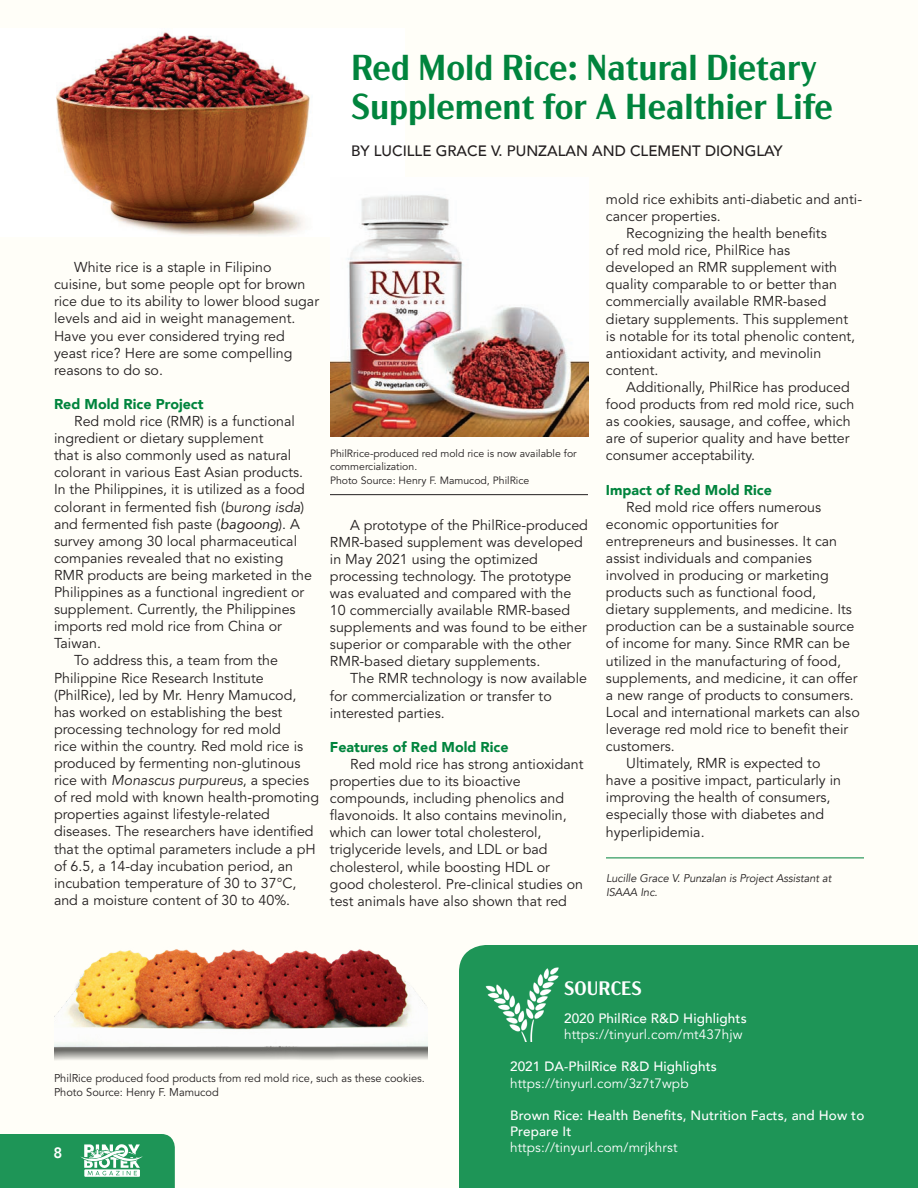
<style>
.page{position:relative;width:918px;height:1188px;background:#fffef8}
.page>*{position:absolute;margin:0;border:0;box-sizing:border-box;transform-origin:0 0}
.t1{font:600 36px/39px "Acme Gothic";color:#00843d}
.t2{font:600 19.5px "Acme Gothic";color:#fff}
.t3{font:500 15px "Avenir";color:#231f20}
.t4{font:800 15px "Avenir";color:#fff}
.t5{font:14.25px/17.1px "Avenir";color:#231f20}
.t6{font:900 14.25px "Avenir";color:#00843d}
.t7{font:500 13.5px/16.2px "Avenir";letter-spacing:.01em;color:#fff}
.t8{font:13.5px "Avenir";letter-spacing:.01em;color:#fff}
.t9{font:11.25px/13.5px "Avenir";color:#231f20}
.t10{font:italic 11.25px/13.5px "Avenir";letter-spacing:-.005em;color:#231f20}
.t11{font:10.5px/13.5px "Avenir";color:#231f20}
.s1{font-style:italic}
</style>
<div class="page">
<svg style="left:0;top:1134px;width:175px;height:54px"></svg>
<img style="left:56px;top:32px;width:254px;height:203px">
<img style="left:330px;top:195px;width:258px;height:241px">
<img style="left:54px;top:949px;width:373px;height:111px">
<hr style="left:330px;top:494px;width:258px;height:1px;background:#231f20">
<div style="left:459px;top:945px;width:459px;height:243px;background:#1e9557"></div>
<img style="left:483px;top:958px;width:77px;height:84px">
<hr style="left:606px;top:858px;width:258px;height:1px;background:#00843d">
<h1 class="t1" style="left:351px;top:46px;width:484px">Red Mold Rice: Natural Dietary<br>Supplement for A Healthier Life</h1>
<p class="t3" style="left:351px;top:138px;width:433px">by Lucille grace V. punzalan an d clement dionglay</p>
<p class="t5" style="left:54px;top:259px;width:267px;text-indent:20px">White rice is a staple in Filipino cuisine, but some people opt for brown rice due to its ability to lower blood sugar levels and aid in weight management.<br>Have you ever considered trying red yeast rice? Here are some compelling reasons to do so.</p>
<p class="t6" style="left:54px;top:392px;width:151px">Red Mold Rice Project</p>
<p class="t5" style="left:74px;top:413px;width:222px">Red mold rice (RMR) is a functional</p>
<p class="t5" style="left:54px;top:430px;width:211px">ingredient or dietary supplement</p>
<p class="t5" style="left:54px;top:447px;width:239px">that is also commonly used as natural</p>
<p class="t5" style="left:54px;top:464px;width:251px">colorant in various East Asian products.</p>
<p class="t5" style="left:54px;top:481px;width:252px">In the Philippines, it is utilized as a food</p>
<p class="t5" style="left:54px;top:499px;width:252px">colorant in fermented fish (<span class="s1">burong isda</span>)</p>
<p class="t5" style="left:54px;top:516px;width:248px">and fermented fish paste (<span class="s1">bagoong</span>). A</p>
<p class="t5" style="left:54px;top:533px;width:245px">survey among 30 local pharmaceutical</p>
<p class="t5" style="left:54px;top:550px;width:231px">companies revealed that no existing</p>
<p class="t5" style="left:54px;top:567px;width:260px">RMR products are being marketed in the</p>
<p class="t5" style="left:54px;top:584px;width:252px">Philippines as a functional ingredient or</p>
<p class="t5" style="left:54px;top:601px;width:243px">supplement. Currently, the Philippines</p>
<p class="t5" style="left:54px;top:618px;width:229px">imports red mold rice from China or</p>
<p class="t5" style="left:54px;top:635px;width:48px">Taiwan.</p>
<p class="t5" style="left:74px;top:652px;width:205px">To address this, a team from the</p>
<p class="t5" style="left:54px;top:670px;width:211px">Philippine Rice Research Institute</p>
<p class="t5" style="left:54px;top:687px;width:244px">(PhilRice), led by Mr. Henry Mamucod,</p>
<p class="t5" style="left:54px;top:704px;width:230px">has worked on establishing the best</p>
<p class="t5" style="left:54px;top:721px;width:228px">processing technology for red mold</p>
<p class="t5" style="left:54px;top:738px;width:251px">rice within the country. Red mold rice is</p>
<p class="t5" style="left:54px;top:755px;width:248px">produced by fermenting non-glutinous</p>
<p class="t5" style="left:54px;top:772px;width:257px">rice with <span class="s1">Monascus purpureus</span>, a species</p>
<p class="t5" style="left:54px;top:789px;width:267px">of red mold with known health-promoting</p>
<p class="t5" style="left:54px;top:806px;width:218px">properties against lifestyle-related</p>
<p class="t5" style="left:54px;top:823px;width:261px">diseases. The researchers have identified</p>
<p class="t5" style="left:54px;top:841px;width:263px">that the optimal parameters include a pH</p>
<p class="t5" style="left:54px;top:858px;width:241px">of 6.5, a 14-day incubation period, an</p>
<p class="t5" style="left:54px;top:875px;width:244px">incubation temperature of 30 to 37°C,</p>
<p class="t5" style="left:54px;top:892px;width:238px">and a moisture content of 30 to 40%.</p>
<p class="t11" style="left:330px;top:447px;width:248px">PhilRrice-produced red mold rice is now available for commercialization.<br>Photo Source: Henry F. Mamucod, PhilRice</p>
<p class="t5" style="left:330px;top:517px;width:259px;text-indent:20px">A prototype of the PhilRice-produced RMR-based supplement was developed in May 2021 using the optimized processing technology. The prototype was evaluated and compared with the 10 commercially available RMR-based supplements and was found to be either superior or comparable with the other RMR-based dietary supplements.</p>
<p class="t5" style="left:330px;top:670px;width:259px;text-indent:20px">The RMR technology is now available for commercialization or transfer to interested parties.</p>
<p class="t6" style="left:330px;top:735px;width:180px">Features of Red Mold Rice</p>
<p class="t5" style="left:330px;top:756px;width:255px;text-indent:20px">Red mold rice has strong antioxidant properties due to its bioactive compounds, including phenolics and flavonoids. It also contains mevinolin, which can lower total cholesterol, triglyceride levels, and LDL or bad cholesterol, while boosting HDL or good cholesterol. Pre-clinical studies on test animals have also shown that red</p>
<p class="t5" style="left:606px;top:191px;width:258px">mold rice exhibits anti-diabetic and anti-</p>
<p class="t5" style="left:606px;top:208px;width:116px">cancer properties.</p>
<p class="t5" style="left:626px;top:225px;width:202px">Recognizing the health benefits</p>
<p class="t5" style="left:606px;top:242px;width:186px">of red mold rice, PhilRice has</p>
<p class="t5" style="left:606px;top:259px;width:233px">developed an RMR supplement with</p>
<p class="t5" style="left:606px;top:276px;width:233px">quality comparable to or better than</p>
<p class="t5" style="left:606px;top:293px;width:222px">commercially available RMR-based</p>
<p class="t5" style="left:606px;top:311px;width:244px">dietary supplements. This supplement</p>
<p class="t5" style="left:606px;top:328px;width:251px">is notable for its total phenolic content,</p>
<p class="t5" style="left:606px;top:345px;width:217px">antioxidant activity, and mevinolin</p>
<p class="t5" style="left:606px;top:362px;width:54px">content.</p>
<p class="t5" style="left:626px;top:379px;width:225px">Additionally, PhilRice has produced</p>
<p class="t5" style="left:606px;top:396px;width:250px">food products from red mold rice, such</p>
<p class="t5" style="left:606px;top:413px;width:246px">as cookies, sausage, and coffee, which</p>
<p class="t5" style="left:606px;top:430px;width:245px">are of superior quality and have better</p>
<p class="t5" style="left:606px;top:447px;width:151px">consumer acceptability.</p>
<p class="t6" style="left:606px;top:477px;width:167px">Impact of Red Mold Rice</p>
<p class="t5" style="left:626px;top:499px;width:197px">Red mold rice offers numerous</p>
<p class="t5" style="left:606px;top:516px;width:174px">economic opportunities for</p>
<p class="t5" style="left:606px;top:533px;width:233px">entrepreneurs and businesses. It can</p>
<p class="t5" style="left:606px;top:550px;width:207px">assist individuals and companies</p>
<p class="t5" style="left:606px;top:567px;width:224px">involved in producing or marketing</p>
<p class="t5" style="left:606px;top:584px;width:212px">products such as functional food,</p>
<p class="t5" style="left:606px;top:601px;width:247px">dietary supplements, and medicine. Its</p>
<p class="t5" style="left:606px;top:618px;width:250px">production can be a sustainable source</p>
<p class="t5" style="left:606px;top:635px;width:245px">of income for many. Since RMR can be</p>
<p class="t5" style="left:606px;top:653px;width:237px">utilized in the manufacturing of food,</p>
<p class="t5" style="left:606px;top:670px;width:253px">supplements, and medicine, it can offer</p>
<p class="t5" style="left:606px;top:687px;width:249px">a new range of products to consumers.</p>
<p class="t5" style="left:606px;top:704px;width:255px">Local and international markets can also</p>
<p class="t5" style="left:606px;top:721px;width:244px">leverage red mold rice to benefit their</p>
<p class="t5" style="left:606px;top:738px;width:70px">customers.</p>
<p class="t5" style="left:626px;top:755px;width:196px">Ultimately, RMR is expected to</p>
<p class="t5" style="left:606px;top:772px;width:237px">have a positive impact, particularly in</p>
<p class="t5" style="left:606px;top:789px;width:226px">improving the health of consumers,</p>
<p class="t5" style="left:606px;top:806px;width:220px">especially those with diabetes and</p>
<p class="t5" style="left:606px;top:824px;width:100px">hyperlipidemia.</p>
<p class="t10" style="left:606px;top:872px;width:227px">Lucille Grace V. Punzalan is Project Assistant at<br>ISAAA Inc.</p>
<p class="t9" style="left:54px;top:1072px;width:373px">PhilRice produced food products from red mold rice, such as these cookies.<br>Photo Source: Henry F. Mamucod</p>
<p class="t4" style="left:53px;top:1141px;width:10px">8</p>
<h2 class="t2" style="left:564px;top:974px;width:77px">Sources</h2>
<p class="t7" style="left:564px;top:1009px;width:184px">2020 PhilRice R&amp;D Highlights</p>
<p class="t8" style="left:564px;top:1024px;width:180px">https://tinyurl.com/mt437hjw</p>
<p class="t7" style="left:510px;top:1058px;width:208px">2021 DA-PhilRice R&amp;D Highlights</p>
<p class="t8" style="left:510px;top:1073px;width:180px">https://tinyurl.com/3z7t7wpb</p>
<p class="t7" style="left:510px;top:1106px;width:356px">Brown Rice: Health Benefits, Nutrition Facts, and How to<br>Prepare It</p>
<p class="t8" style="left:510px;top:1138px;width:169px">https://tinyurl.com/mrjkhrst</p>
</div>
